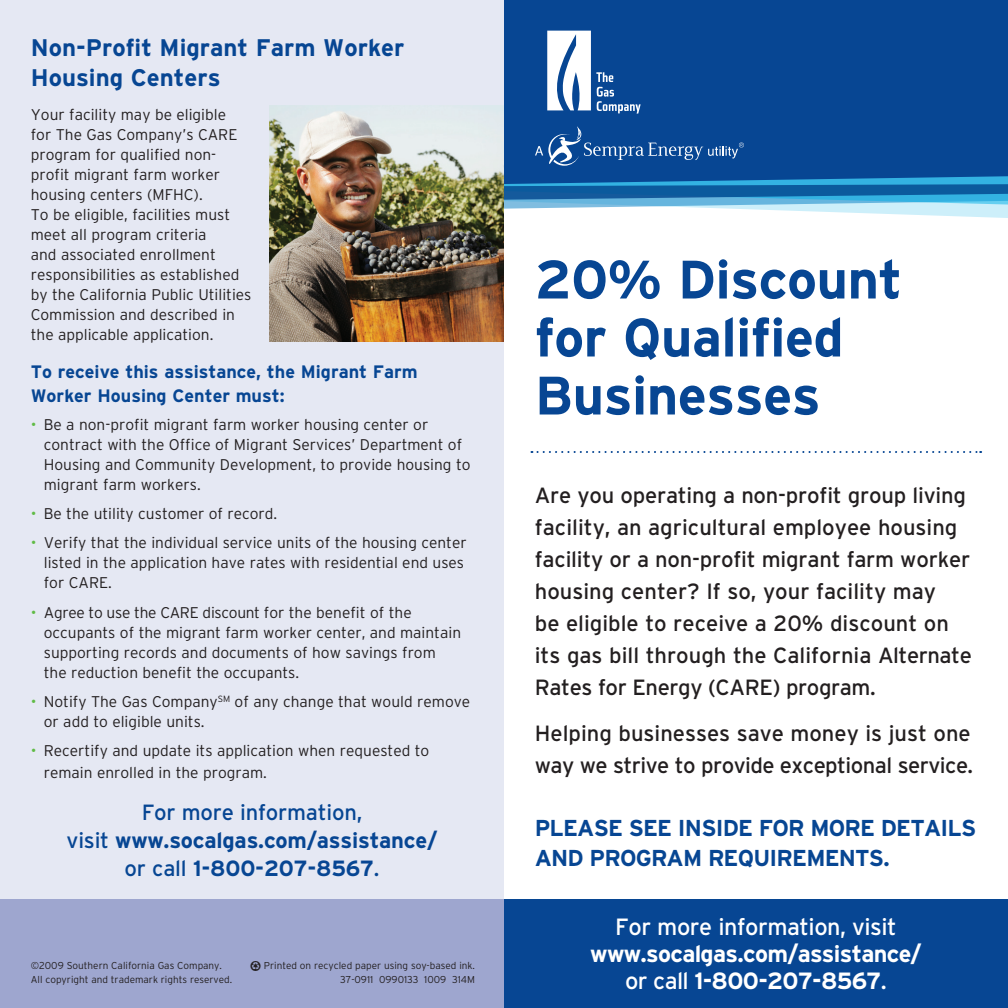
<style>
.page{position:relative;width:1008px;height:1008px;background:#fff}
.page>*{position:absolute;margin:0;border:0;box-sizing:border-box;transform-origin:0 0}
.Heading{font:700 54px/58px "Interstate";letter-spacing:-.01em;color:#074693}
.subhead{font:700 24px/30px "Interstate";color:#074693}
.t1{font:700 23.6px/27px "Interstate";letter-spacing:-.03em;color:#fff;text-align:center}
.Hanging{font:700 23px/30px "Interstate";letter-spacing:-.035em;color:#074693}
.Copy_New{font:22px/32px "Interstate";color:#231f20}
.Copy_New-2{font:22px/32px "Interstate";letter-spacing:-.025em;color:#231f20}
.t2{font:700 22px/28px "Interstate";letter-spacing:-.01em;color:#074693;text-align:center}
.subhead-2{font:700 18px/24px "Interstate";color:#074693}
.Copy_New-3{font:300 15.6px/20px "Interstate";color:#231f20}
.t3{font:300 10px "Interstate";color:#231f20}
.s1{color:#60bb46}
.s2{font-weight:400}
.s3{font-family:"Recycle";font-weight:400}
</style>
<div class="page">
<div style="left:0;top:0;width:504px;height:914px;background:#e5e8f3"></div>
<div style="left:0;top:900px;width:504px;height:108px;background:#9ea6cf"></div>
<div style="left:504px;top:900px;width:504px;height:108px;background:#074693"></div>
<img style="left:269px;top:105px;width:235px;height:236px">
<svg style="left:746px;top:209px;width:262px;height:9px"></svg>
<svg style="left:504px;top:200px;width:504px;height:5px;background:#73c0e3"></svg>
<svg style="left:504px;top:184px;width:504px;height:16px;background:#1a72af"></svg>
<div style="left:504px;top:0;width:504px;height:184px;background:#074693"></div>
<svg style="left:547px;top:31px;width:94px;height:83px"></svg>
<svg style="left:535px;top:126px;width:209px;height:40px;background:#20599e"></svg>
<svg style="left:531px;top:451px;width:450px;height:2px"></svg>
<p class="subhead" style="left:31px;top:32px;width:375px">Non-Profit Migrant Farm Worker<br>Housing Centers</p>
<p class="Copy_New-3" style="left:31px;top:104px;width:222px">Your facility may be eligible<br>for The Gas Company’s CARE program for qualified non&shy;profit migrant farm worker housing centers (MFHC).<br>To be eligible, facilities must meet all program criteria<br>and associated enrollment responsibilities as established by the California Public Utilities<br>Commission and described in the applicable application.</p>
<p class="subhead-2" style="left:31px;top:359px;width:388px">To receive this assistance, the Migrant Farm<br>Worker Housing Center must:</p>
<p class="Copy_New-3" style="left:44px;top:414px;width:428px;text-indent:-13px"><span class="s1">•</span> Be a non-profit migrant farm worker housing center or contract with the Office of Migrant Services’ Department of Housing and Community Development, to provide housing to migrant farm workers.</p>
<p class="Copy_New-3" style="left:31px;top:503px;width:248px"><span class="s1">•</span> Be the utility customer of record.</p>
<p class="Copy_New-3" style="left:44px;top:533px;width:424px;text-indent:-13px"><span class="s1">•</span> Verify that the individual service units of the housing center listed in the application have rates with residential end uses for CARE.</p>
<p class="Copy_New-3" style="left:44px;top:602px;width:419px;text-indent:-13px"><span class="s1">•</span> Agree to use the CARE discount for the benefit of the occupants of the migrant farm worker center, and maintain supporting records and documents of how savings from the reduction benefit the occupants.</p>
<p class="Copy_New-3" style="left:44px;top:691px;width:428px;text-indent:-13px"><span class="s1">•</span> Notify The Gas Company<sup>SM</sup> of any change that would remove or add to eligible units.</p>
<p class="Copy_New-3" style="left:44px;top:739px;width:387px;line-height:22px;text-indent:-13px"><span class="s1">•</span> Recertify and update its application when requested to remain enrolled in the program.</p>
<p class="t2" style="left:67px;top:798px;width:372px"><span class="s2">For more information,<br>visit</span> www.socalgas.com/assistance/ <span class="s2">or call</span> 1-800-207-8567<span class="s2">.</span></p>
<p class="t3" style="left:31px;top:960px;width:193px">©2009 Southern California Gas Company.</p>
<p class="t3" style="left:31px;top:974px;width:203px">All copyright and trademark rights reserved.</p>
<p class="t3" style="left:250px;top:960px;width:226px"><span class="s3">E</span> Printed on recycled paper using soy-based ink.</p>
<p class="t3" style="left:340px;top:974px;width:136px">37-0911 0990133 1009 314M</p>
<p class="Heading" style="left:535px;top:250px;width:369px">20% Discount for Qualified<br>Businesses</p>
<p class="Copy_New" style="left:535px;top:479px;width:439px">Are you operating a non-profit group living facility, an agricultural employee housing facility or a non-profit migrant farm worker housing center? If so, your facility may<br>be eligible to receive a 20% discount on its gas bill through the California Alternate Rates for Energy (CARE) program.</p>
<p class="Copy_New-2" style="left:535px;top:717px;width:440px">Helping businesses save money is just one way we strive to provide exceptional service.</p>
<p class="Hanging" style="left:535px;top:813px;width:443px">PLEASE SEE INSIDE FOR MORE DETAILS<br>AND PROGRAM REQUIREMENTS.</p>
<p class="t1" style="left:590px;top:913px;width:333px"><span class="s2">For more information, visit </span>www.socalgas.com/assistance/ <span class="s2">or call</span> 1-800-207-8567<span class="s2">.</span></p>
</div>
